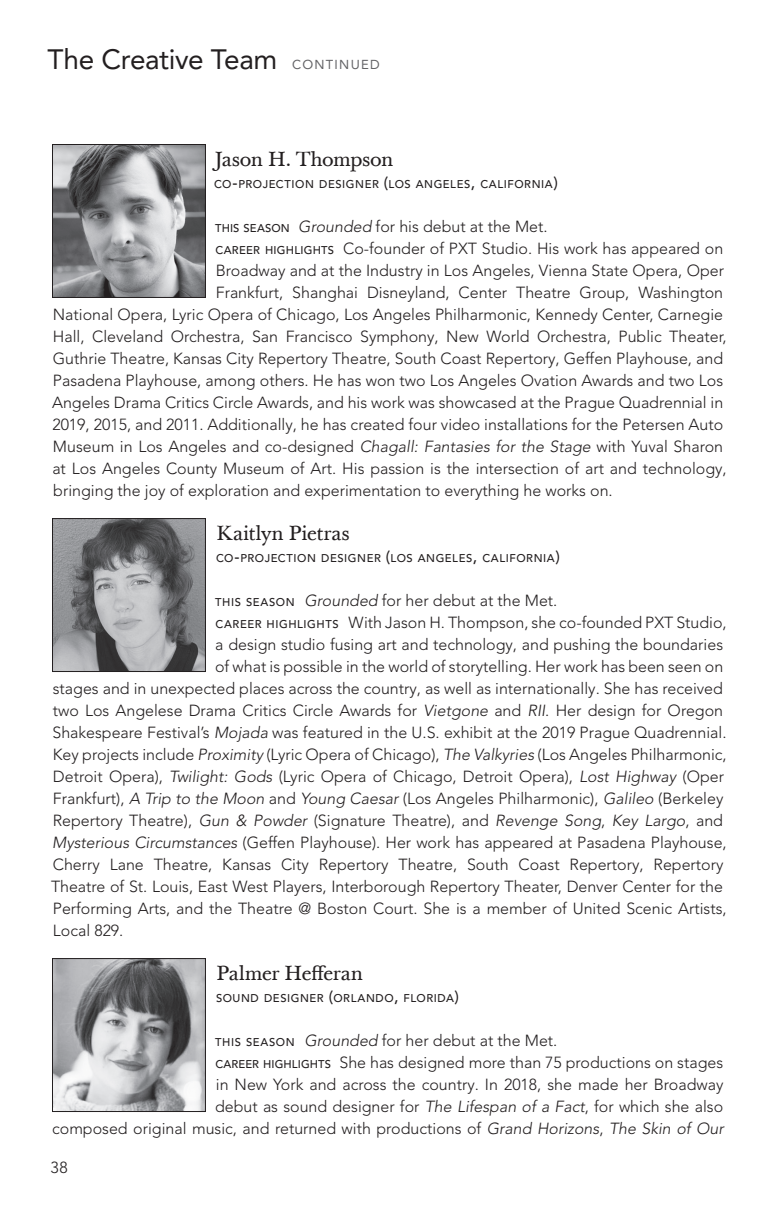
<style>
.page{position:relative;width:774px;height:1224px;background:#fff}
.page>*{position:absolute;margin:0;border:0;box-sizing:border-box;transform-origin:0 0}
.t1{font:28px "Avenir LT Pro";letter-spacing:-.015em;color:#231f20}
.t2{font:20px "Baskerville Ten";letter-spacing:-.015em;color:#231f20}
.t3{font:300 16px "Avenir LT Pro";color:#231f20}
.t4{font:500 11.2px "Avenir LT Pro";letter-spacing:.05em;color:#231f20}
.s1{font-size:13px;color:#636366}
.s2{font-size:16px}
.s3{font-weight:500;font-size:11.2px}
.s4{font-style:italic}
</style>
<div class="page">
<img style="left:54px;top:146px;width:150px;height:150px">
<div style="left:52px;top:144px;width:154px;height:154px;border:1px solid #231f20"></div>
<img style="left:54px;top:520px;width:150px;height:150px">
<div style="left:52px;top:518px;width:154px;height:154px;border:1px solid #231f20"></div>
<img style="left:54px;top:960px;width:150px;height:150px">
<div style="left:52px;top:958px;width:154px;height:154px;border:1px solid #231f20"></div>
<h1 class="t1" style="left:48px;top:42px;width:334px">The Creative Team <span class="s1">CONTINUED</span></h1>
<p class="t2" style="left:214px;top:147px;width:181px">Jason H. Thompson</p>
<p class="t4" style="left:214px;top:177px;width:345px">CO<span class="s2">-</span>PROJECTION DESIGNER <span class="s2">(</span>LOS ANGELES<span class="s2">,</span> CALIFORNIA<span class="s2">)</span></p>
<p class="t3" style="left:215px;top:217px;width:334px"><span class="s3">THIS SEASON</span> <span class="s4">Grounded</span> for his debut at the Met.</p>
<p class="t3" style="left:215px;top:239px;width:509px"><span class="s3">CAREER HIGHLIGHTS</span> Co-founder of PXT Studio. His work has appeared on</p>
<p class="t3" style="left:216px;top:261px;width:510px">Broadway and at the Industry in Los Angeles, Vienna State Opera, Oper</p>
<p class="t3" style="left:216px;top:283px;width:509px">Frankfurt, Shanghai Disneyland, Center Theatre Group, Washington</p>
<p class="t3" style="left:53px;top:305px;width:672px">National Opera, Lyric Opera of Chicago, Los Angeles Philharmonic, Kennedy Center, Carnegie</p>
<p class="t3" style="left:53px;top:327px;width:675px">Hall, Cleveland Orchestra, San Francisco Symphony, New World Orchestra, Public Theater,</p>
<p class="t3" style="left:53px;top:349px;width:672px">Guthrie Theatre, Kansas City Repertory Theatre, South Coast Repertory, Geffen Playhouse, and</p>
<p class="t3" style="left:53px;top:371px;width:672px">Pasadena Playhouse, among others. He has won two Los Angeles Ovation Awards and two Los</p>
<p class="t3" style="left:52px;top:393px;width:673px">Angeles Drama Critics Circle Awards, and his work was showcased at the Prague Quadrennial in</p>
<p class="t3" style="left:52px;top:415px;width:672px">2019, 2015, and 2011. Additionally, he has created four video installations for the Petersen Auto</p>
<p class="t3" style="left:53px;top:437px;width:672px">Museum in Los Angeles and co-designed <span class="s4">Chagall: Fantasies for the Stage</span> with Yuval Sharon</p>
<p class="t3" style="left:52px;top:459px;width:676px">at Los Angeles County Museum of Art. His passion is the intersection of art and technology,</p>
<p class="t3" style="left:53px;top:481px;width:561px">bringing the joy of exploration and experimentation to everything he works on.</p>
<p class="t2" style="left:216px;top:521px;width:135px">Kaitlyn Pietras</p>
<p class="t4" style="left:216px;top:551px;width:345px">CO<span class="s2">-</span>PROJECTION DESIGNER <span class="s2">(</span>LOS ANGELES<span class="s2">,</span> CALIFORNIA<span class="s2">)</span></p>
<p class="t3" style="left:215px;top:591px;width:344px"><span class="s3">THIS SEASON</span> <span class="s4">Grounded</span> for her debut at the Met.</p>
<p class="t3" style="left:215px;top:613px;width:513px"><span class="s3">CAREER HIGHLIGHTS</span> With Jason H. Thompson, she co-founded PXT Studio,</p>
<p class="t3" style="left:215px;top:635px;width:509px">a design studio fusing art and technology, and pushing the boundaries</p>
<p class="t3" style="left:215px;top:657px;width:510px">of what is possible in the world of storytelling. Her work has been seen on</p>
<p class="t3" style="left:53px;top:679px;width:672px">stages and in unexpected places across the country, as well as internationally. She has received</p>
<p class="t3" style="left:53px;top:701px;width:672px">two Los Angelese Drama Critics Circle Awards for <span class="s4">Vietgone</span> and <span class="s4">RII</span>. Her design for Oregon</p>
<p class="t3" style="left:52px;top:723px;width:676px">Shakespeare Festival’s <span class="s4">Mojada</span> was featured in the U.S. exhibit at the 2019 Prague Quadrennial.</p>
<p class="t3" style="left:53px;top:745px;width:675px">Key projects include <span class="s4">Proximity</span> (Lyric Opera of Chicago), <span class="s4">The Valkyries</span> (Los Angeles Philharmonic,</p>
<p class="t3" style="left:53px;top:767px;width:673px">Detroit Opera), <span class="s4">Twilight: Gods</span> (Lyric Opera of Chicago, Detroit Opera), <span class="s4">Lost Highway</span> (Oper</p>
<p class="t3" style="left:53px;top:789px;width:672px">Frankfurt), <span class="s4">A Trip to the Moon</span> and <span class="s4">Young Caesar</span> (Los Angeles Philharmonic), <span class="s4">Galileo</span> (Berkeley</p>
<p class="t3" style="left:53px;top:811px;width:672px">Repertory Theatre), <span class="s4">Gun &amp; Powder</span> (Signature Theatre), and <span class="s4">Revenge Song</span>, <span class="s4">Key Largo</span>, and</p>
<p class="t3" style="left:52px;top:833px;width:676px"><span class="s4">Mysterious Circumstances</span> (Geffen Playhouse). Her work has appeared at Pasadena Playhouse,</p>
<p class="t3" style="left:53px;top:855px;width:672px">Cherry Lane Theatre, Kansas City Repertory Theatre, South Coast Repertory, Repertory</p>
<p class="t3" style="left:51px;top:877px;width:674px">Theatre of St. Louis, East West Players, Interborough Repertory Theater, Denver Center for the</p>
<p class="t3" style="left:53px;top:899px;width:675px">Performing Arts, and the Theatre @ Boston Court. She is a member of United Scenic Artists,</p>
<p class="t3" style="left:53px;top:921px;width:72px">Local 829.</p>
<p class="t2" style="left:216px;top:961px;width:149px">Palmer Hefferan</p>
<p class="t4" style="left:216px;top:991px;width:245px">SOUND DESIGNER <span class="s2">(</span>ORLANDO<span class="s2">,</span> FLORIDA<span class="s2">)</span></p>
<p class="t3" style="left:215px;top:1031px;width:344px"><span class="s3">THIS SEASON</span> <span class="s4">Grounded</span> for her debut at the Met.</p>
<p class="t3" style="left:215px;top:1053px;width:509px"><span class="s3">CAREER HIGHLIGHTS</span> She has designed more than 75 productions on stages</p>
<p class="t3" style="left:216px;top:1075px;width:509px">in New York and across the country. In 2018, she made her Broadway</p>
<p class="t3" style="left:215px;top:1097px;width:510px">debut as sound designer for <span class="s4">The Lifespan of a Fact</span>, for which she also</p>
<p class="t3" style="left:52px;top:1119px;width:673px">composed original music, and returned with productions of <span class="s4">Grand Horizons</span>, <span class="s4">The Skin of Our</span></p>
<p class="t3" style="left:51px;top:1158px;width:19px">38</p>
</div>
